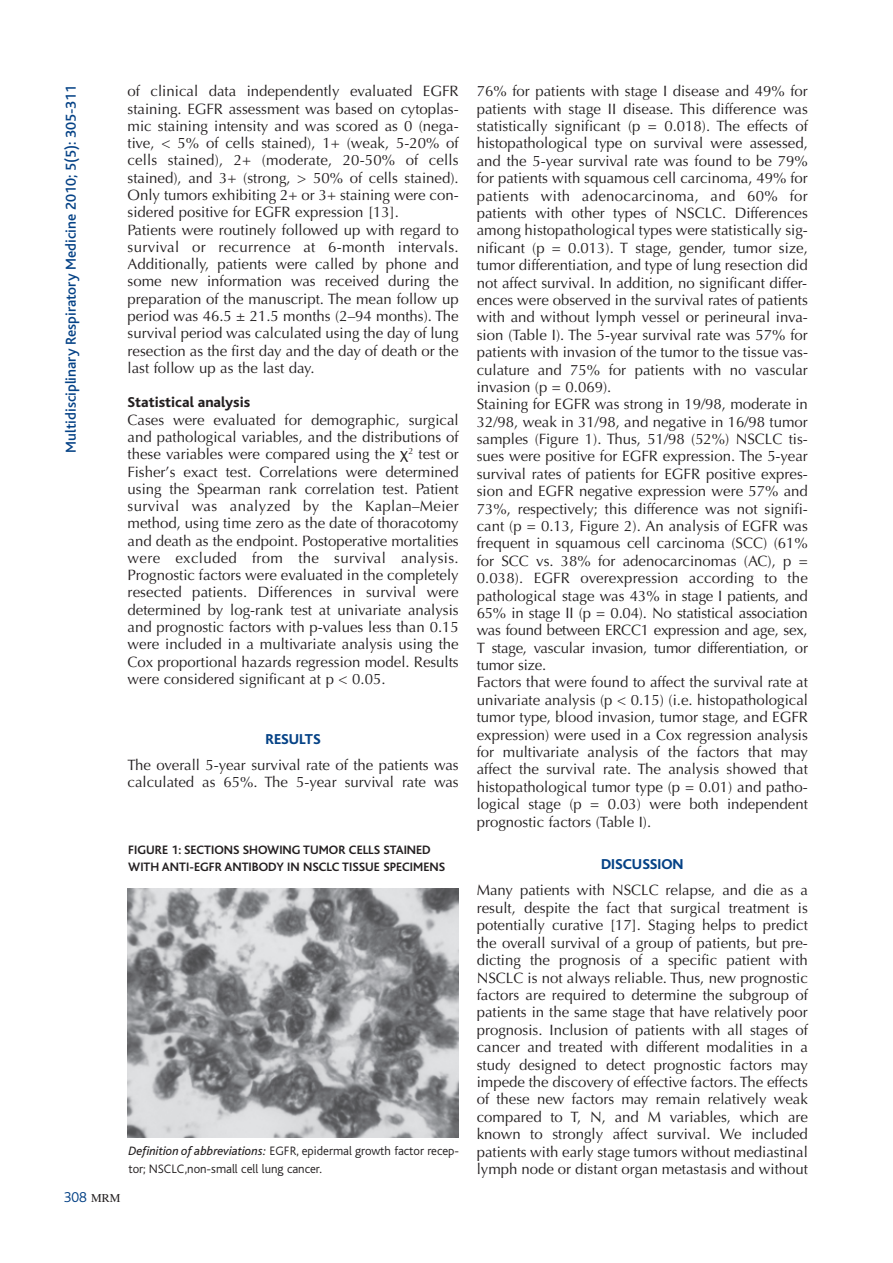
<style>
.page{position:relative;width:893px;height:1263px;background:#fff}
.page>*{position:absolute;margin:0;border:0;box-sizing:border-box;transform-origin:0 0}
.t1{font:15px/17.4px "Optima";color:#231f20}
.t2{font:500 15px "Bliss";color:#054286}
.t3{font:800 15px "Bliss";color:#231f20}
.t4{font:800 15px "Bliss";color:#054286}
.t5{font:300 15px "Bliss";color:#054286}
.t6{font:300 12.75px/17.2px "Bliss";color:#231f20}
.t7{font:700 12.75px/17.2px "Bliss";color:#231f20}
.s1{font-family:"Lucida Grande"}
.s2{font-family:"Times";font-weight:400;font-size:12px;color:#231f20}
.s3{font-weight:400;font-style:italic}
</style>
<div class="page">
<img style="left:128px;top:889px;width:331px;height:249px">
<p class="t2" style="left:65px;top:453px;width:369px;rotate:-90deg">Multidisciplinary Respiratory Medicine 2010; 5(5): 305-311</p>
<p class="t1" style="left:128px;top:84px;width:333px">of clinical data independently evaluated EGFR staining. EGFR assessment was based on cytoplas&shy;mic staining intensity and was scored as 0 (nega&shy;tive, &lt; 5% of cells stained), 1+ (weak, 5-20% of cells stained), 2+ (moderate, 20-50% of cells stained), and 3+ (strong, &gt; 50% of cells stained).<br>Only tumors exhibiting 2+ or 3+ staining were con&shy;sidered positive for EGFR expression [13].<br>Patients were routinely followed up with regard to survival or recurrence at 6-month intervals.<br>Additionally, patients were called by phone and some new information was received during the preparation of the manuscript. The mean follow up period was 46.5 ± 21.5 months (2–94 months). The survival period was calculated using the day of lung resection as the first day and the day of death or the last follow up as the last day.</p>
<p class="t3" style="left:128px;top:397px;width:124px">Statistical analysis</p>
<p class="t1" style="left:128px;top:412px;width:333px;text-align:justify">Cases were evaluated for demographic, surgical and pathological variables, and the distributions of these variables were compared using the <span class="s1">χ</span><sup>2</sup> test or Fisher’s exact test. Correlations were determined using the Spearman rank correlation test. Patient survival was analyzed by the Kaplan–Meier method, using time zero as the date of thoracotomy and death as the endpoint. Postoperative mortalities were excluded from the survival analysis.<br>Prognostic factors were evaluated in the completely resected patients. Differences in survival were determined by log-rank test at univariate analysis and prognostic factors with p-values less than 0.15 were included in a multivariate analysis using the Cox proportional hazards regression model. Results were considered significant at p &lt; 0.05.</p>
<p class="t4" style="left:266px;top:733px;width:57px">RESULTS</p>
<p class="t1" style="left:128px;top:757px;width:333px">The overall 5-year survival rate of the patients was calculated as 65%. The 5-year survival rate was</p>
<p class="t7" style="left:128px;top:842px;width:318px">FIGURE 1: SECTIONS SHOWING TUMOR CELLS STAINED<br>WITH ANTI-EGFR ANTIBODY IN NSCLC TISSUE SPECIMENS</p>
<p class="t5" style="left:64px;top:1191px;width:58px">308 <span class="s2">MRM</span></p>
<p class="t6" style="left:128px;top:1143px;width:332px"><span class="s3">Definition of abbreviations:</span> EGFR, epidermal growth factor recep&shy;tor; NSCLC,non-small cell lung cancer.</p>
<p class="t1" style="left:477px;top:84px;width:333px">76% for patients with stage I disease and 49% for patients with stage II disease. This difference was statistically significant (p = 0.018). The effects of histopathological type on survival were assessed, and the 5-year survival rate was found to be 79% for patients with squamous cell carcinoma, 49% for patients with adenocarcinoma, and 60% for patients with other types of NSCLC. Differences among histopathological types were statistically sig&shy;nificant (p = 0.013). T stage, gender, tumor size, tumor differentiation, and type of lung resection did not affect survival. In addition, no significant differ&shy;ences were observed in the survival rates of patients with and without lymph vessel or perineural inva&shy;sion (Table I). The 5-year survival rate was 57% for patients with invasion of the tumor to the tissue vas&shy;culature and 75% for patients with no vascular invasion (p = 0.069).<br>Staining for EGFR was strong in 19/98, moderate in 32/98, weak in 31/98, and negative in 16/98 tumor samples (Figure 1). Thus, 51/98 (52%) NSCLC tis&shy;sues were positive for EGFR expression. The 5-year survival rates of patients for EGFR positive expres&shy;sion and EGFR negative expression were 57% and 73%, respectively; this difference was not signifi&shy;cant (p = 0.13, Figure 2). An analysis of EGFR was frequent in squamous cell carcinoma (SCC) (61% for SCC vs. 38% for adenocarcinomas (AC), p = 0.038). EGFR overexpression according to the pathological stage was 43% in stage I patients, and 65% in stage II (p = 0.04). No statistical association was found between ERCC1 expression and age, sex, T stage, vascular invasion, tumor differentiation, or tumor size.<br>Factors that were found to affect the survival rate at univariate analysis (p &lt; 0.15) (i.e. histopathological tumor type, blood invasion, tumor stage, and EGFR expression) were used in a Cox regression analysis for multivariate analysis of the factors that may affect the survival rate. The analysis showed that histopathological tumor type (p = 0.01) and patho&shy;logical stage (p = 0.03) were both independent prognostic factors (Table I).</p>
<p class="t4" style="left:601px;top:859px;width:84px">DISCUSSION</p>
<p class="t1" style="left:477px;top:883px;width:333px;text-align:justify">Many patients with NSCLC relapse, and die as a result, despite the fact that surgical treatment is potentially curative [17]. Staging helps to predict the overall survival of a group of patients, but pre&shy;dicting the prognosis of a specific patient with NSCLC is not always reliable. Thus, new prognostic factors are required to determine the subgroup of patients in the same stage that have relatively poor prognosis. Inclusion of patients with all stages of cancer and treated with different modalities in a study designed to detect prognostic factors may impede the discovery of effective factors. The effects of these new factors may remain relatively weak compared to T, N, and M variables, which are known to strongly affect survival. We included patients with early stage tumors without mediastinal lymph node or distant organ metastasis and without</p>
</div>
